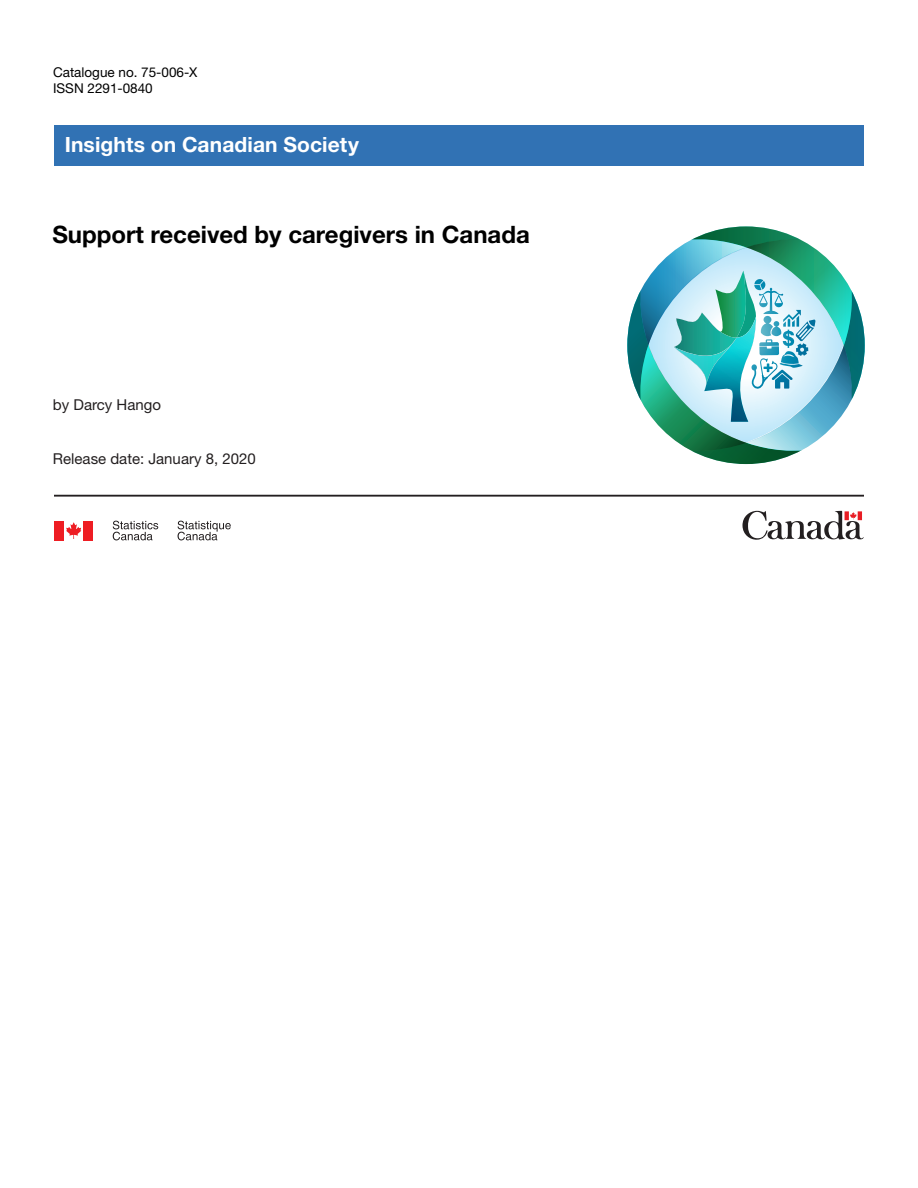
<style>
.page{position:relative;width:918px;height:1188px;background:#fff}
.page>*{position:absolute;margin:0;border:0;box-sizing:border-box;transform-origin:0 0}
.t1{font:700 24px "Helvetica Neue LT Std";color:#000}
.t2{font:700 21px "Helvetica Neue LT Std";letter-spacing:.005em;color:#fff}
.t3{font:15px "Helvetica Neue LT Std";color:#231f20}
.t4{font:13.5px/16.5px "Helvetica Neue LT Std";color:#000}
</style>
<div class="page">
<svg style="left:627px;top:226px;width:238px;height:238px"></svg>
<svg style="left:742px;top:511px;width:122px;height:29px"></svg>
<svg style="left:66px;top:522px;width:15px;height:17px"></svg>
<div style="left:54px;top:521px;width:10px;height:19px;background:#ee1d23"></div>
<div style="left:84px;top:521px;width:9px;height:19px;background:#ee1d23"></div>
<svg style="left:178px;top:521px;width:53px;height:19px"></svg>
<svg style="left:113px;top:521px;width:45px;height:19px"></svg>
<hr style="left:54px;top:495px;width:810px;height:1px;background:#231f20">
<div style="left:54px;top:125px;width:810px;height:40px;background:#3172b4"></div>
<p class="t4" style="left:53px;top:63px;width:146px">Catalogue no. 75‑006‑X<br>ISSN 2291‑0840</p>
<h2 class="t2" style="left:65px;top:132px;width:296px">Insights on Canadian Society</h2>
<h1 class="t1" style="left:52px;top:219px;width:479px">Support received by caregivers in Canada</h1>
<p class="t3" style="left:53px;top:395px;width:110px">by Darcy Hango</p>
<p class="t3" style="left:53px;top:449px;width:204px">Release date: January 8, 2020</p>
</div>
